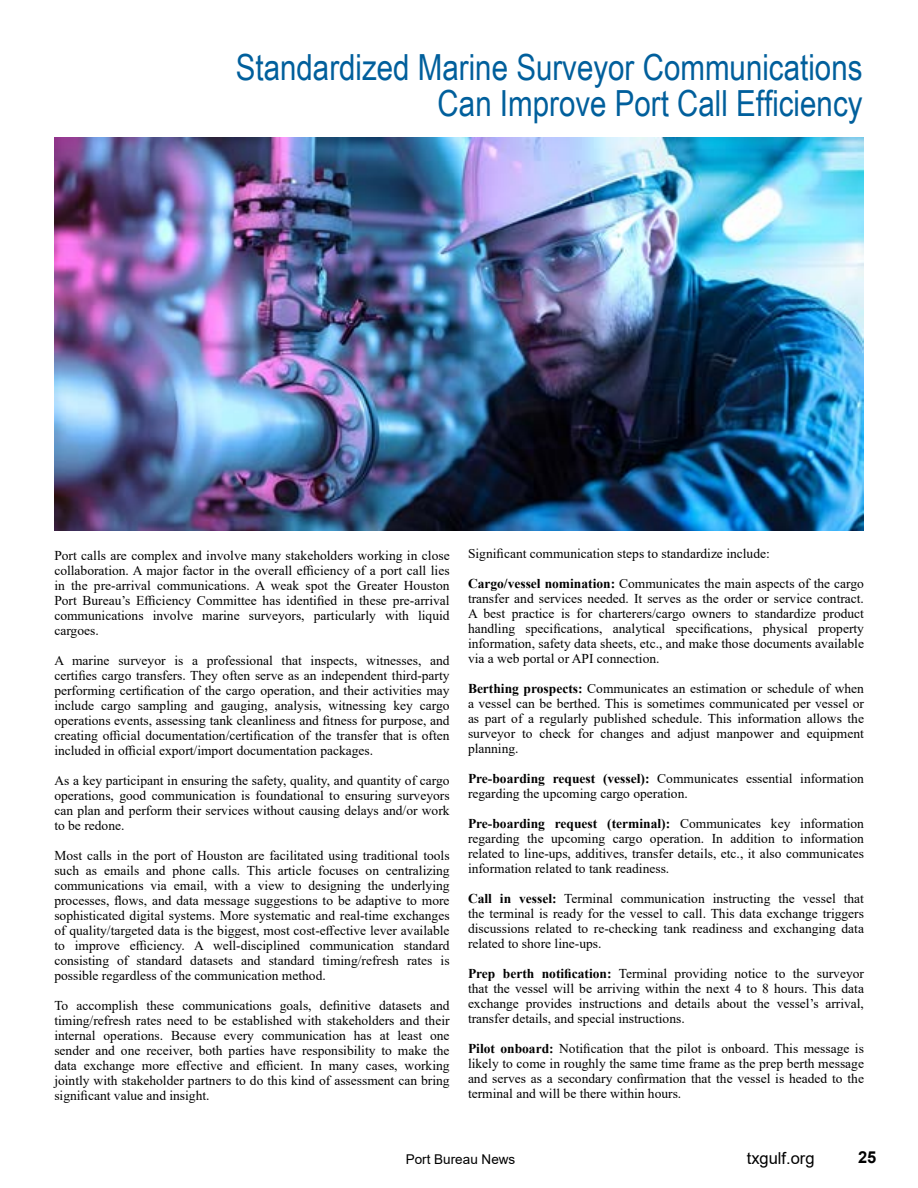
<style>
.page{position:relative;width:918px;height:1188px;background:#fff}
.page>*{position:absolute;margin:0;border:0;box-sizing:border-box;transform-origin:0 0}
.t1{font:36px/36px "Arial Narrow";color:#005f9c;text-align:right}
.t2{font:16.5px "Arial";color:#000}
.t3{font:700 16.5px "Arial";color:#000}
.t4{font:13.5px/15px "Times New Roman";color:#000;text-align:justify}
.t5{font:13.5px "Arial";color:#000}
.s1{font-weight:700}
</style>
<div class="page">
<img style="left:54px;top:138px;width:810px;height:393px">
<h1 class="t1" style="left:236px;top:48px;width:628px">Standardized Marine Surveyor Communications<br>Can Improve Port Call Efficiency</h1>
<p class="t4" style="left:54px;top:547px;width:397px">Port calls are complex and involve many stakeholders working in close collaboration. A major factor in the overall efficiency of a port call lies in the pre-arrival communications. A weak spot the Greater Houston Port Bureau’s Efficiency Committee has identified in these pre-arrival communications involve marine surveyors, particularly with liquid cargoes.</p>
<p class="t4" style="left:54px;top:652px;width:397px">A marine surveyor is a professional that inspects, witnesses, and certifies cargo transfers. They often serve as an independent third-party performing certification of the cargo operation, and their activities may include cargo sampling and gauging, analysis, witnessing key cargo operations events, assessing tank cleanliness and fitness for purpose, and creating official documentation/certification of the transfer that is often included in official export/import documentation packages.</p>
<p class="t4" style="left:54px;top:772px;width:397px">As a key participant in ensuring the safety, quality, and quantity of cargo operations, good communication is foundational to ensuring surveyors can plan and perform their services without causing delays and/or work to be redone.</p>
<p class="t4" style="left:54px;top:847px;width:397px">Most calls in the port of Houston are facilitated using traditional tools such as emails and phone calls. This article focuses on centralizing communications via email, with a view to designing the underlying processes, flows, and data message suggestions to be adaptive to more sophisticated digital systems. More systematic and real-time exchanges of quality/targeted data is the biggest, most cost-effective lever available to improve efficiency. A well-disciplined communication standard consisting of standard datasets and standard timing/refresh rates is possible regardless of the communication method.</p>
<p class="t4" style="left:54px;top:997px;width:397px">To accomplish these communications goals, definitive datasets and timing/refresh rates need to be established with stakeholders and their internal operations. Because every communication has at least one sender and one receiver, both parties have responsibility to make the data exchange more effective and efficient. In many cases, working jointly with stakeholder partners to do this kind of assessment can bring significant value and insight.</p>
<p class="t4" style="left:468px;top:546px;width:303px">Significant communication steps to standardize include:</p>
<p class="t4" style="left:468px;top:576px;width:398px"><span class="s1">Cargo/vessel nomination:</span> Communicates the main aspects of the cargo transfer and services needed. It serves as the order or service contract.<br>A best practice is for charterers/cargo owners to standardize product handling specifications, analytical specifications, physical property information, safety data sheets, etc., and make those documents available via a web portal or API connection.</p>
<p class="t4" style="left:468px;top:681px;width:398px"><span class="s1">Berthing prospects:</span> Communicates an estimation or schedule of when a vessel can be berthed. This is sometimes communicated per vessel or as part of a regularly published schedule. This information allows the surveyor to check for changes and adjust manpower and equipment planning.</p>
<p class="t4" style="left:468px;top:771px;width:398px"><span class="s1">Pre-boarding request (vessel):</span> Communicates essential information regarding the upcoming cargo operation.</p>
<p class="t4" style="left:468px;top:816px;width:398px"><span class="s1">Pre-boarding request (terminal):</span> Communicates key information regarding the upcoming cargo operation. In addition to information related to line-ups, additives, transfer details, etc., it also communicates information related to tank readiness.</p>
<p class="t4" style="left:468px;top:891px;width:398px"><span class="s1">Call in vessel:</span> Terminal communication instructing the vessel that the terminal is ready for the vessel to call. This data exchange triggers discussions related to re-checking tank readiness and exchanging data related to shore line-ups.</p>
<p class="t4" style="left:468px;top:966px;width:398px"><span class="s1">Prep berth notification:</span> Terminal providing notice to the surveyor that the vessel will be arriving within the next 4 to 8 hours. This data exchange provides instructions and details about the vessel’s arrival, transfer details, and special instructions.</p>
<p class="t4" style="left:468px;top:1041px;width:398px"><span class="s1">Pilot onboard:</span> Notification that the pilot is onboard. This message is likely to come in roughly the same time frame as the prep berth message and serves as a secondary confirmation that the vessel is headed to the terminal and will be there within hours.</p>
<p class="t5" style="left:406px;top:1150px;width:111px">Port Bureau News</p>
<p class="t2" style="left:747px;top:1147px;width:69px">txgulf.org</p>
<p class="t3" style="left:858px;top:1145px;width:20px">25</p>
</div>
